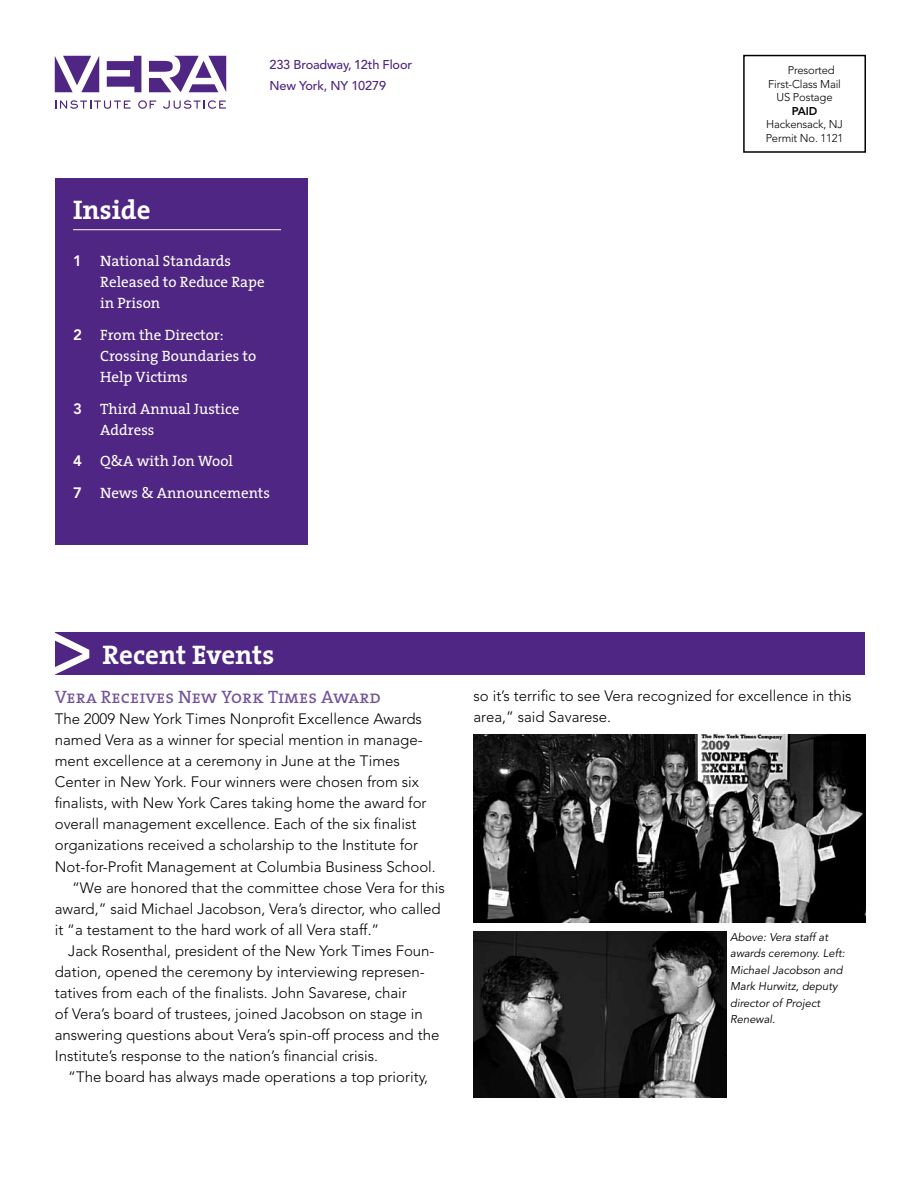
<style>
.page{position:relative;width:919px;height:1189px;background:#fff}
.page>*{position:absolute;margin:0;border:0;box-sizing:border-box;transform-origin:0 0}
.t1{font:700 27px "The Serif";color:#fff}
.t2{font:18px "The Serif Caps";color:#72519c}
.t3{font:300 15px/21px "Avenir LT Std";color:#000}
.t4{font:15px/21px "The Serif";color:#fff}
.t5{font:500 12.75px/21px "Avenir";letter-spacing:-.015em;color:#4f2683}
.t6{font:italic 11.25px/16.5px "Avenir";color:#000}
.t7{font:300 11.25px/13.5px "Avenir LT Std";letter-spacing:-.015em;color:#000}
.t8{font:800 11.25px "Avenir LT Std";color:#000}
.s1{font-family:"Avenir LT Std";font-weight:800}
</style>
<div class="page">
<div style="left:743px;top:55px;width:122px;height:98px;border:2px solid #000"></div>
<svg style="left:107px;top:56px;width:34px;height:36px"></svg>
<svg style="left:55px;top:56px;width:44px;height:36px"></svg>
<svg style="left:149px;top:56px;width:77px;height:36px"></svg>
<svg style="left:55px;top:100px;width:76px;height:9px"></svg>
<svg style="left:138px;top:100px;width:18px;height:9px"></svg>
<svg style="left:163px;top:100px;width:63px;height:9px"></svg>
<div style="left:55px;top:632px;width:810px;height:42px;background:#4f2683"></div>
<svg style="left:55px;top:632px;width:34px;height:42px"></svg>
<div style="left:55px;top:178px;width:252px;height:366px;background:#4f2683"></div>
<hr style="left:73px;top:229px;width:208px;height:1px;background:#fff">
<img style="left:473px;top:734px;width:392px;height:188px">
<img style="left:473px;top:931px;width:253px;height:166px">
<h1 class="t1" style="left:73px;top:187px;width:79px">Inside</h1>
<p class="t5" style="left:269px;top:54px;width:144px">233 Broadway, 12th Floor<br>New York, NY 10279</p>
<p class="t4" style="left:100px;top:250px;width:166px;text-indent:-27px"><span class="s1">1</span> National Standards<br>Released to Reduce Rape in Prison</p>
<p class="t4" style="left:100px;top:323px;width:157px;text-indent:-27px"><span class="s1">2</span> From the Director:<br>Crossing Boundaries to<br>Help Victims</p>
<p class="t4" style="left:100px;top:397px;width:141px;text-indent:-27px"><span class="s1">3</span> Third Annual Justice<br>Address</p>
<p class="t4" style="left:73px;top:445px;width:198px;line-height:31.8px"><span class="s1">4</span> Q&amp;A with Jon Wool<br><span class="s1">7</span> News &amp; Announcements</p>
<p class="t7" style="left:787px;top:64px;width:49px">Presorted</p>
<p class="t7" style="left:768px;top:77px;width:74px">First-Class Mail</p>
<p class="t7" style="left:776px;top:91px;width:58px">US Postage</p>
<p class="t8" style="left:791px;top:104px;width:27px">PAI D</p>
<p class="t7" style="left:765px;top:118px;width:79px">Hackensack, NJ<br>Permit No. 1121</p>
<h1 class="t1" style="left:103px;top:632px;width:173px">Recent Events</h1>
<p class="t2" style="left:55px;top:682px;width:327px">Vera Receives New York Times Award</p>
<p class="t3" style="left:55px;top:708px;width:369px">The 2009 New York Times Nonprofit Excellence Awards</p>
<p class="t3" style="left:55px;top:729px;width:369px">named Vera as a winner for special mention in manage-</p>
<p class="t3" style="left:55px;top:750px;width:346px">ment excellence at a ceremony in June at the Times</p>
<p class="t3" style="left:55px;top:771px;width:366px">Center in New York. Four winners were chosen from six</p>
<p class="t3" style="left:55px;top:792px;width:373px">finalists, with New York Cares taking home the award for</p>
<p class="t3" style="left:55px;top:813px;width:363px">overall management excellence. Each of the six finalist</p>
<p class="t3" style="left:55px;top:834px;width:365px">organizations received a scholarship to the Institute for</p>
<p class="t3" style="left:55px;top:855px;width:382px">Not-for-Profit Management at Columbia Business School.</p>
<p class="t3" style="left:72px;top:876px;width:374px">“We are honored that the committee chose Vera for this</p>
<p class="t3" style="left:55px;top:897px;width:387px">award,” said Michael Jacobson, Vera’s director, who called</p>
<p class="t3" style="left:55px;top:918px;width:326px">it “a testament to the hard work of all Vera staff.”</p>
<p class="t3" style="left:68px;top:939px;width:368px">Jack Rosenthal, president of the New York Times Foun-</p>
<p class="t3" style="left:55px;top:960px;width:371px">dation, opened the ceremony by interviewing represen-</p>
<p class="t3" style="left:55px;top:981px;width:353px">tatives from each of the finalists. John Savarese, chair</p>
<p class="t3" style="left:55px;top:1002px;width:369px">of Vera’s board of trustees, joined Jacobson on stage in</p>
<p class="t3" style="left:55px;top:1023px;width:386px">answering questions about Vera’s spin-off process and the</p>
<p class="t3" style="left:55px;top:1044px;width:325px">Institute’s response to the nation’s financial crisis.</p>
<p class="t3" style="left:68px;top:1065px;width:361px">“The board has always made operations a top priority,</p>
<p class="t3" style="left:473px;top:685px;width:379px">so it’s terrific to see Vera recognized for excellence in this area,” said Savarese.</p>
<p class="t6" style="left:730px;top:928px;width:116px">Above: Vera staff at awards ceremony. Left:<br>Michael Jacobson and<br>Mark Hurwitz, deputy director of Project<br>Renewal.</p>
</div>
